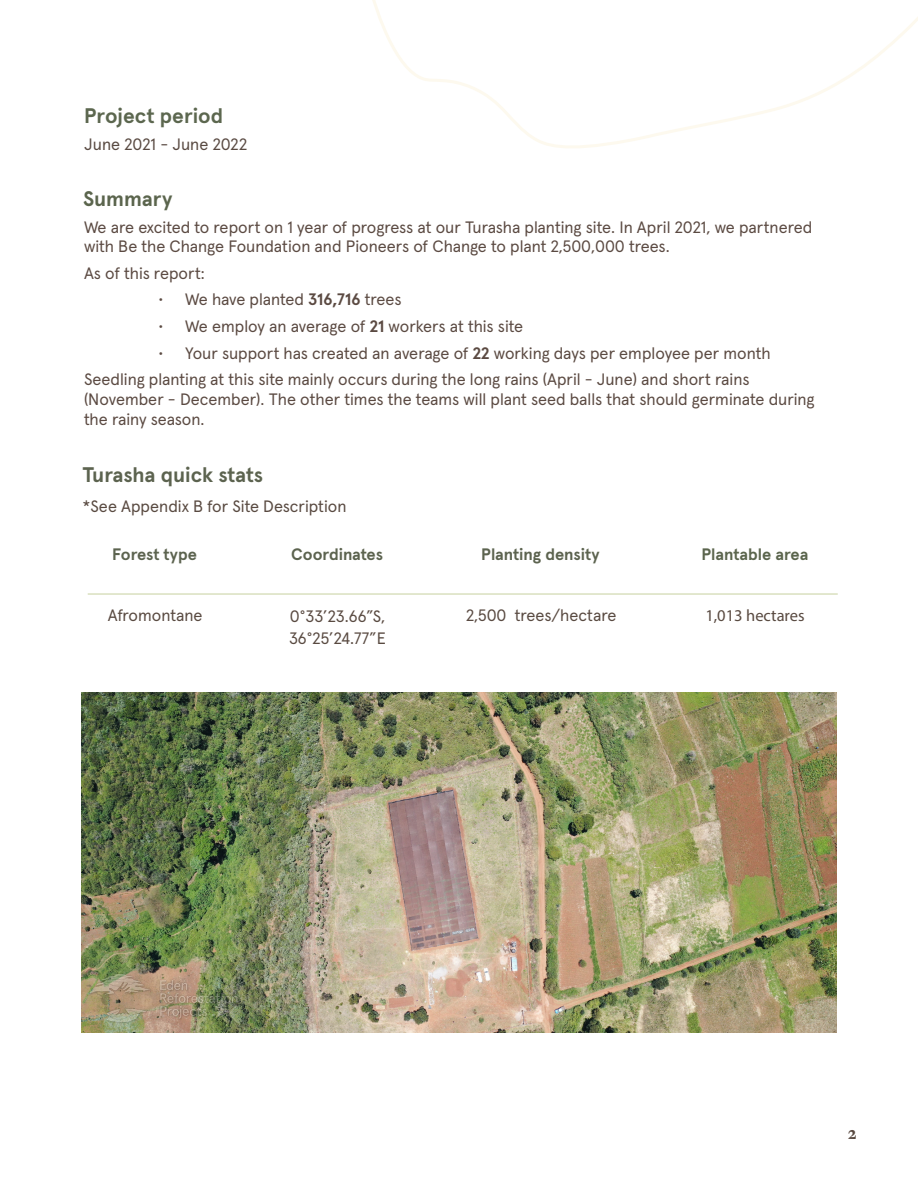
<style>
.page{position:relative;width:918px;height:1188px;background:#fff}
.page>*{position:absolute;margin:0;border:0;box-sizing:border-box;transform-origin:0 0}
.t1{font:700 21px "Apercu Pro";letter-spacing:-.005em;color:#5c634f}
.t2{font:700 21px "Apercu Pro";color:#5c674f}
.t3{font:700 21px "Apercu Pro";letter-spacing:-.005em;color:#5b654d}
.t4{font:16.5px/19.8px "Apercu Pro";color:#5b4a42}
.t5{font:16.5px "Apercu Pro";color:#594a41}
.t6{font:700 16.5px "Apercu Pro";color:#5c634f}
.t7{font:16.5px "Apercu Pro";letter-spacing:.005em;color:#594a42}
.t8{font:700 16.5px "Apercu Pro";letter-spacing:-.005em;color:#5b654d}
.t9{font:16.5px "Myriad Pro";color:#594a41}
.t10{font:700 15px "Ogg Text";color:#594a41}
.s1{font-weight:700}
</style>
<div class="page">
<svg style="left:372px;top:0;width:546px;height:148px"></svg>
<hr style="left:88px;top:593px;width:750px;height:2px;background:#92a444">
<img style="left:81px;top:692px;width:756px;height:341px">
<div style="left:88px;top:972px;width:152px;height:52px;background:#231f20;opacity:.85"></div>
<img style="left:88px;top:973px;width:150px;height:49px">
<p class="t2" style="left:84px;top:99px;width:140px">Project period</p>
<p class="t7" style="left:84px;top:132px;width:165px">June 2021 - June 2022</p>
<p class="t3" style="left:83px;top:183px;width:91px">Summary</p>
<p class="t4" style="left:84px;top:216px;width:730px">We are excited to report on 1 year of progress at our Turasha planting site. In April 2021, we partnered with Be the Change Foundation and Pioneers of Change to plant 2,500,000 trees.</p>
<p class="t4" style="left:84px;top:262px;width:122px">As of this report:</p>
<p class="t4" style="left:158px;top:288px;width:245px">• We have planted <span class="s1">316,716</span> trees</p>
<p class="t4" style="left:158px;top:315px;width:367px">• We employ an average of <span class="s1">21</span> workers at this site</p>
<p class="t4" style="left:158px;top:342px;width:614px">• Your support has created an average of <span class="s1">22</span> working days per employee per month</p>
<p class="t4" style="left:84px;top:368px;width:732px">Seedling planting at this site mainly occurs during the long rains (April - June) and short rains (November - December). The other times the teams will plant seed balls that should germinate during the rainy season.</p>
<p class="t1" style="left:82px;top:458px;width:182px">Turasha quick stats</p>
<p class="t5" style="left:82px;top:493px;width:266px">*See Appendix B for Site Description</p>
<p class="t6" style="left:112px;top:542px;width:86px">Forest type</p>
<p class="t6" style="left:291px;top:542px;width:93px">Coordinates</p>
<p class="t6" style="left:481px;top:542px;width:120px">Planting density</p>
<p class="t8" style="left:701px;top:541px;width:109px">Plantable area</p>
<p class="t5" style="left:466px;top:603px;width:152px">2,500 trees/hectare</p>
<p class="t5" style="left:108px;top:603px;width:96px">Afromontane</p>
<p class="t5" style="left:290px;top:603px;width:97px">0°33’23.66”S,</p>
<p class="t9" style="left:705px;top:606px;width:101px">1,013 hectares</p>
<p class="t5" style="left:289px;top:626px;width:98px">36°25’24.77”E</p>
<p class="t10" style="left:848px;top:1124px;width:10px">2</p>
</div>
